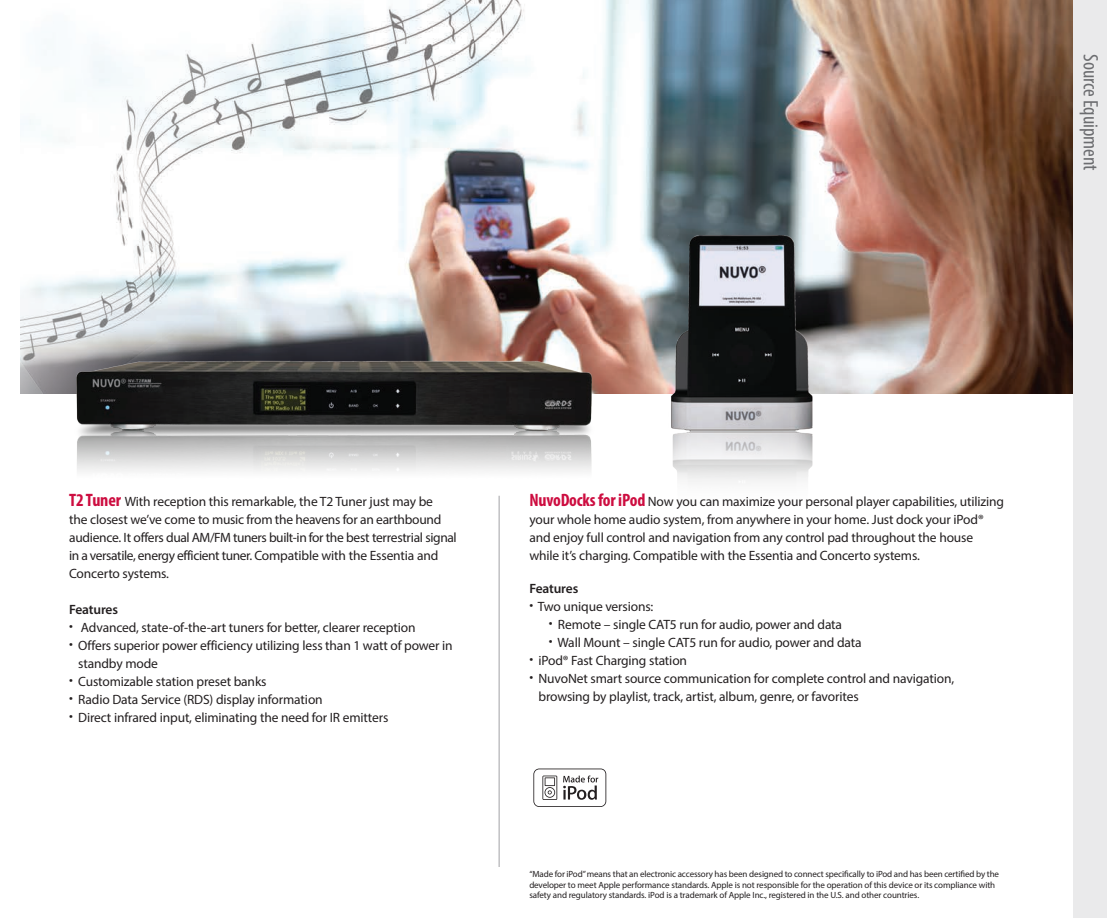
<style>
.page{position:relative;width:1107px;height:918px;background:#fff}
.page>*{position:absolute;margin:0;border:0;box-sizing:border-box;transform-origin:0 0}
.t1{font:condensed 21px "Myriad Pro";color:#6c6d70}
.t2{font:13.5px/18px "Myriad Pro";letter-spacing:-.01em;color:#231f20}
.t3{font:600 13.5px "Myriad Pro";letter-spacing:-.01em;color:#231f20}
.t4{font:9px/10.8px "Myriad Pro";letter-spacing:-.01em;color:#231f20}
.s1{font-weight:700;font-stretch:condensed;font-size:18px;color:#cd0d40}
</style>
<div class="page">
<img style="left:21px;top:0;width:1052px;height:394px">
<div style="left:1073px;top:0;width:34px;height:918px;background:#eaeaeb"></div>
<img style="left:668px;top:236px;width:155px;height:246px">
<img style="left:69px;top:347px;width:530px;height:165px">
<hr style="left:499px;top:496px;width:1px;height:371px;background:#a1a1a5">
<svg style="left:533px;top:769px;width:73px;height:38px"></svg>
<div style="left:534px;top:769px;width:71px;height:37px;background:#fff;border-radius:5px"></div>
<svg style="left:542px;top:776px;width:15px;height:24px"></svg>
<svg style="left:563px;top:776px;width:35px;height:24px"></svg>
<h1 class="t1" style="left:1103px;top:54px;width:118px;rotate:90deg">Source Equipment</h1>
<p class="t2" style="left:69px;top:493px;width:389px"><span class="s1">T2 Tuner</span> With reception this remarkable, the T2 Tuner just may be<br>the closest we’ve come to music from the heavens for an earthbound audience. It offers dual AM/FM tuners built-in for the best terrestrial signal in a versatile, energy efficient tuner. Compatible with the Essentia and Concerto systems.</p>
<p class="t3" style="left:69px;top:601px;width:50px">Features</p>
<p class="t2" style="left:69px;top:619px;width:348px">• Advanced, state-of-the-art tuners for better, clearer reception</p>
<p class="t2" style="left:78px;top:637px;width:376px;text-indent:-9px">• Offers superior power efficiency utilizing less than 1 watt of power in standby mode</p>
<p class="t2" style="left:69px;top:673px;width:199px">• Customizable station preset banks</p>
<p class="t2" style="left:69px;top:691px;width:255px">• Radio Data Service (RDS) display information</p>
<p class="t2" style="left:69px;top:709px;width:321px">• Direct infrared input, eliminating the need for IR emitters</p>
<p class="t2" style="left:529px;top:493px;width:476px"><span class="s1">NuvoDocks for iPod</span> Now you can maximize your personal player capabilities, utilizing your whole home audio system, from anywhere in your home. Just dock your iPod® and enjoy full control and navigation from any control pad throughout the house while it’s charging. Compatible with the Essentia and Concerto systems.</p>
<p class="t3" style="left:529px;top:580px;width:50px">Features</p>
<p class="t2" style="left:529px;top:598px;width:126px">• Two unique versions:</p>
<p class="t2" style="left:549px;top:616px;width:295px">• Remote – single CAT5 run for audio, power and data</p>
<p class="t2" style="left:549px;top:634px;width:314px">• Wall Mount – single CAT5 run for audio, power and data</p>
<p class="t2" style="left:529px;top:652px;width:159px">• iPod® Fast Charging station</p>
<p class="t2" style="left:538px;top:670px;width:417px;text-indent:-9px">• NuvoNet smart source communication for complete control and navigation, browsing by playlist, track, artist, album, genre, or favorites</p>
<p class="t4" style="left:529px;top:868px;width:471px">“Made for iPod” means that an electronic accessory has been designed to connect specifically to iPod and has been certified by the developer to meet Apple performance standards. Apple is not responsible for the operation of this device or its compliance with safety and regulatory standards. iPod is a trademark of Apple Inc., registered in the U.S. and other countries.</p>
</div>
